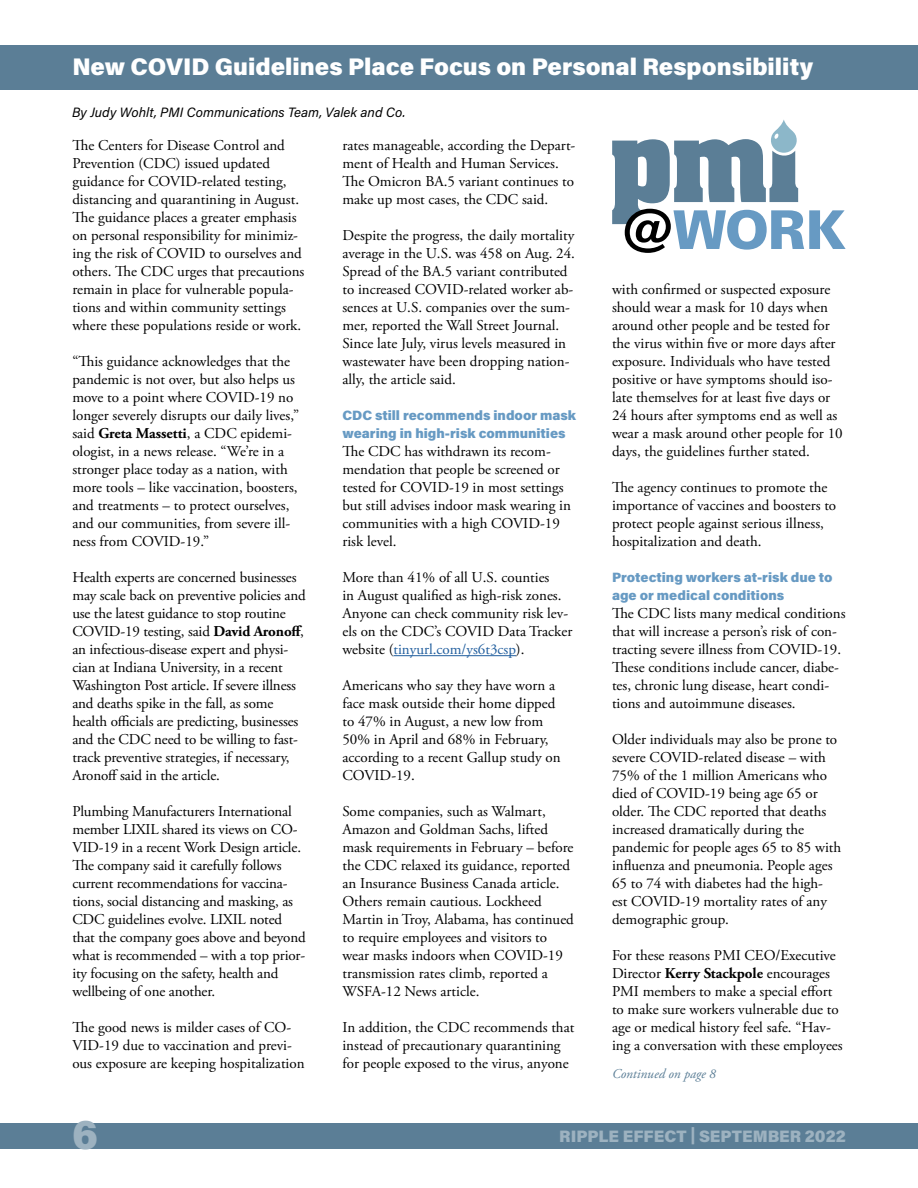
<style>
.page{position:relative;width:918px;height:1188px;background:#fff}
.page>*{position:absolute;margin:0;border:0;box-sizing:border-box;transform-origin:0 0}
.t1{font:900 40.5px "Acumin Pro";color:#9db2c0}
.inside_headline{font:900 24px "Acumin Pro";color:#fff}
.t2{font:900 16.5px "Acumin Pro";color:#9db2c0}
.body{font:15px/18px "Adobe Garamond Pro";color:#000}
.firstlinebold{font:900 13.5px/18px "Acumin Pro";color:#679ac3}
.byline{font:italic 13.5px "Acumin Pro";color:#000}
.t3{font:italic 13.5px "Adobe Garamond Pro";color:#5b7e96}
.s1{font-weight:700}
.s2{color:#215e9e}
</style>
<div class="page">
<div style="left:0;top:45px;width:918px;height:45px;background:#5b7e96"></div>
<div style="left:0;top:1123px;width:918px;height:25px;background:#5b7e96"></div>
<hr style="left:393px;top:655px;width:123px;height:1px;background:#215e9e">
<svg style="left:771px;top:120px;width:26px;height:33px"></svg>
<svg style="left:612px;top:133px;width:234px;height:120px"></svg>
<p class="inside_headline" style="left:72px;top:49px;width:742px">New COVID Guidelines Place Focus on Personal Responsibility</p>
<p class="byline" style="left:72px;top:103px;width:335px">By Judy Wohlt, PMI Communications Team, Valek and Co.</p>
<p class="body" style="left:72px;top:137px;width:234px">The Centers for Disease Control and Prevention (CDC) issued updated guidance for COVID-related testing, distancing and quarantining in August.<br>The guidance places a greater emphasis on personal responsibility for minimiz&shy;ing the risk of COVID to ourselves and others. The CDC urges that precautions remain in place for vulnerable popula&shy;tions and within community settings where these populations reside or work.</p>
<p class="body" style="left:72px;top:353px;width:228px">“This guidance acknowledges that the pandemic is not over, but also helps us move to a point where COVID-19 no longer severely disrupts our daily lives,” said <span class="s1">Greta Massetti</span>, a CDC epidemi&shy;ologist, in a news release. “We’re in a stronger place today as a nation, with more tools – like vaccination, boosters, and treatments – to protect ourselves, and our communities, from severe ill&shy;ness from COVID-19.”</p>
<p class="body" style="left:72px;top:569px;width:235px">Health experts are concerned businesses may scale back on preventive policies and use the latest guidance to stop routine COVID-19 testing, said <span class="s1">David Aronoff</span>, an infectious-disease expert and physi&shy;cian at Indiana University, in a recent Washington Post article. If severe illness and deaths spike in the fall, as some health officials are predicting, businesses and the CDC need to be willing to fast&shy;track preventive strategies, if necessary, Aronoff said in the article.</p>
<p class="body" style="left:72px;top:803px;width:235px">Plumbing Manufacturers International member LIXIL shared its views on CO-VID-19 in a recent Work Design article.<br>The company said it carefully follows current recommendations for vaccina&shy;tions, social distancing and masking, as CDC guidelines evolve. LIXIL noted that the company goes above and beyond what is recommended – with a top prior&shy;ity focusing on the safety, health and wellbeing of one another.</p>
<p class="body" style="left:72px;top:1019px;width:234px">The good news is milder cases of CO-<br>VID-19 due to vaccination and previ&shy;ous exposure are keeping hospitalization</p>
<p class="body" style="left:342px;top:137px;width:234px">rates manageable, according the Depart&shy;ment of Health and Human Services.<br>The Omicron BA.5 variant continues to make up most cases, the CDC said.</p>
<p class="body" style="left:342px;top:227px;width:234px">Despite the progress, the daily mortality average in the U.S. was 458 on Aug. 24.<br>Spread of the BA.5 variant contributed to increased COVID-related worker ab&shy;sences at U.S. companies over the sum&shy;mer, reported the Wall Street Journal.<br>Since late July, virus levels measured in wastewater have been dropping nation&shy;ally, the article said.</p>
<p class="firstlinebold" style="left:342px;top:406px;width:235px">CDC still recommends indoor mask wearing in high-risk communities</p>
<p class="body" style="left:342px;top:443px;width:230px">The CDC has withdrawn its recom&shy;mendation that people be screened or tested for COVID-19 in most settings but still advises indoor mask wearing in communities with a high COVID-19 risk level.</p>
<p class="body" style="left:342px;top:569px;width:231px">More than 41% of all U.S. counties<br>in August qualified as high-risk zones.<br>Anyone can check community risk lev&shy;els on the CDC’s COVID Data Tracker website (<span class="s2">tinyurl.com/ys6t3csp</span>).</p>
<p class="body" style="left:342px;top:677px;width:220px">Americans who say they have worn a face mask outside their home dipped to 47% in August, a new low from<br>50% in April and 68% in February, according to a recent Gallup study on<br>COVID-19.</p>
<p class="body" style="left:342px;top:803px;width:233px">Some companies, such as Walmart, Amazon and Goldman Sachs, lifted mask requirements in February – before the CDC relaxed its guidance, reported an Insurance Business Canada article.<br>Others remain cautious. Lockheed Martin in Troy, Alabama, has continued to require employees and visitors to wear masks indoors when COVID-19 transmission rates climb, reported a WSFA-12 News article.</p>
<p class="body" style="left:342px;top:1019px;width:233px">In addition, the CDC recommends that instead of precautionary quarantining for people exposed to the virus, anyone</p>
<p class="body" style="left:612px;top:281px;width:232px">with confirmed or suspected exposure should wear a mask for 10 days when around other people and be tested for the virus within five or more days after exposure. Individuals who have tested positive or have symptoms should iso&shy;late themselves for at least five days or 24 hours after symptoms end as well as wear a mask around other people for 10 days, the guidelines further stated.</p>
<p class="body" style="left:612px;top:479px;width:226px">The agency continues to promote the importance of vaccines and boosters to protect people against serious illness, hospitalization and death.</p>
<p class="firstlinebold" style="left:612px;top:568px;width:222px">Protecting workers at-risk due to age or medical conditions</p>
<p class="body" style="left:612px;top:605px;width:235px">The CDC lists many medical conditions that will increase a person’s risk of con&shy;tracting severe illness from COVID-19.<br>These conditions include cancer, diabe&shy;tes, chronic lung disease, heart condi&shy;tions and autoimmune diseases.</p>
<p class="body" style="left:612px;top:731px;width:231px">Older individuals may also be prone to severe COVID-related disease – with 75% of the 1 million Americans who died of COVID-19 being age 65 or older. The CDC reported that deaths increased dramatically during the pandemic for people ages 65 to 85 with influenza and pneumonia. People ages 65 to 74 with diabetes had the high&shy;est COVID-19 mortality rates of any demographic group.</p>
<p class="body" style="left:612px;top:947px;width:232px">For these reasons PMI CEO/Executive Director <span class="s1">Kerry Stackpole</span> encourages PMI members to make a special effort to make sure workers vulnerable due to age or medical history feel safe. “Hav&shy;ing a conversation with these employees</p>
<p class="t3" style="left:612px;top:1065px;width:106px">Continued on page 8</p>
<h1 class="t1" style="left:72px;top:1106px;width:27px">6</h1>
<p class="t2" style="left:559px;top:1124px;width:288px">RIPPLE EFFECT | SEPTEMBER 2022</p>
</div>
